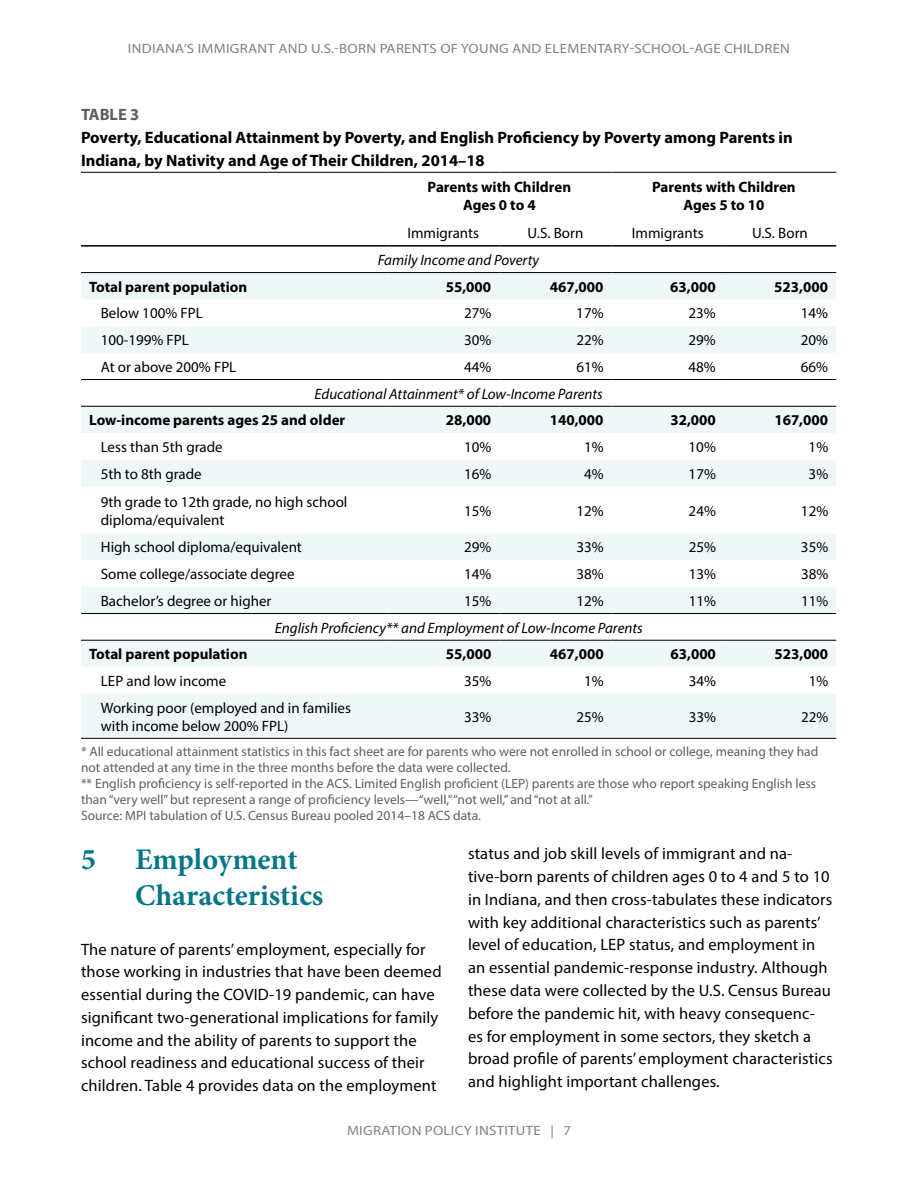
<style>
.page{position:relative;width:918px;height:1188px;background:#fff}
.page>*{position:absolute;margin:0;border:0;box-sizing:border-box;transform-origin:0 0}
.t1{font:700 30px/36px "Minion Pro";color:#037788}
.t2{font:16.5px/22.8px "Myriad Pro";letter-spacing:.01em;color:#000}
.t3{font:700 16.5px/22.8px "Myriad Pro";color:#000}
.t4{font:700 16.5px "Myriad Pro";color:#5f5f5f}
.t5{font:15px/18px "Myriad Pro";color:#000}
.t6{font:700 15px/18px "Myriad Pro";color:#000;text-align:center}
.t7{font:italic 15px "Myriad Pro";color:#000}
.t8{font:13.5px/16.2px "Myriad Pro";color:#5f5f5f}
.t9{font:13.5px "Myriad Pro";letter-spacing:.02em;color:#808285;scale:1.1 1}
</style>
<div class="page">
<svg style="left:81px;top:273px;width:755px;height:465px;fill:#f6fafa"></svg>
<hr style="left:81px;top:245px;width:306px;height:2px;background:#000">
<hr style="left:387px;top:245px;width:112px;height:2px;background:#000">
<hr style="left:499px;top:245px;width:113px;height:2px;background:#000">
<hr style="left:612px;top:245px;width:112px;height:2px;background:#000">
<hr style="left:724px;top:245px;width:112px;height:2px;background:#000">
<hr style="left:81px;top:172px;width:306px;height:1px;background:#000">
<hr style="left:387px;top:172px;width:112px;height:1px;background:#000">
<hr style="left:499px;top:172px;width:113px;height:1px;background:#000">
<hr style="left:612px;top:172px;width:112px;height:1px;background:#000">
<hr style="left:724px;top:172px;width:112px;height:1px;background:#000">
<hr style="left:81px;top:738px;width:306px;height:1px;background:#000">
<hr style="left:387px;top:738px;width:112px;height:1px;background:#000">
<hr style="left:499px;top:738px;width:113px;height:1px;background:#000">
<hr style="left:612px;top:738px;width:112px;height:1px;background:#000">
<hr style="left:724px;top:738px;width:112px;height:1px;background:#000">
<hr style="left:81px;top:272px;width:306px;height:1px;background:#000">
<hr style="left:387px;top:272px;width:112px;height:1px;background:#000">
<hr style="left:499px;top:272px;width:113px;height:1px;background:#000">
<hr style="left:612px;top:272px;width:112px;height:1px;background:#000">
<hr style="left:724px;top:272px;width:112px;height:1px;background:#000">
<hr style="left:81px;top:379px;width:306px;height:1px;background:#000">
<hr style="left:387px;top:379px;width:112px;height:1px;background:#000">
<hr style="left:499px;top:379px;width:113px;height:1px;background:#000">
<hr style="left:612px;top:379px;width:112px;height:1px;background:#000">
<hr style="left:724px;top:379px;width:112px;height:1px;background:#000">
<hr style="left:81px;top:406px;width:306px;height:1px;background:#000">
<hr style="left:387px;top:406px;width:112px;height:1px;background:#000">
<hr style="left:499px;top:406px;width:113px;height:1px;background:#000">
<hr style="left:612px;top:406px;width:112px;height:1px;background:#000">
<hr style="left:724px;top:406px;width:112px;height:1px;background:#000">
<hr style="left:81px;top:613px;width:306px;height:1px;background:#000">
<hr style="left:387px;top:613px;width:112px;height:1px;background:#000">
<hr style="left:499px;top:613px;width:113px;height:1px;background:#000">
<hr style="left:612px;top:613px;width:112px;height:1px;background:#000">
<hr style="left:724px;top:613px;width:112px;height:1px;background:#000">
<hr style="left:81px;top:640px;width:306px;height:1px;background:#000">
<hr style="left:387px;top:640px;width:112px;height:1px;background:#000">
<hr style="left:499px;top:640px;width:113px;height:1px;background:#000">
<hr style="left:612px;top:640px;width:112px;height:1px;background:#000">
<hr style="left:724px;top:640px;width:112px;height:1px;background:#000">
<p class="t9" style="left:128px;top:40px;width:603px">INDIANA’S IMMIGRANT AND U.S.-BORN PARENTS OF YOUNG AND ELEMENTARY-SCHOOL-AGE CHILDREN</p>
<p class="t4" style="left:81px;top:104px;width:60px">TABLE 3</p>
<p class="t3" style="left:81px;top:126px;width:713px">Poverty, Educational Attainment by Poverty, and English Proficiency by Poverty among Parents in<br>Indiana, by Nativity and Age of Their Children, 2014–18</p>
<p class="t6" style="left:428px;top:178px;width:145px">Parents with Children<br>Ages 0 to 4</p>
<p class="t6" style="left:652px;top:178px;width:145px">Parents with Children<br>Ages 5 to 10</p>
<p class="t5" style="left:407px;top:224px;width:73px">Immigrants</p>
<p class="t5" style="left:528px;top:224px;width:57px">U.S. Born</p>
<p class="t5" style="left:632px;top:224px;width:73px">Immigrants</p>
<p class="t5" style="left:752px;top:224px;width:57px">U.S. Born</p>
<p class="t7" style="left:378px;top:251px;width:163px">Family Income and Poverty</p>
<p class="t6" style="left:89px;top:277px;width:160px">Total parent population</p>
<p class="t6" style="left:446px;top:277px;width:47px">55,000</p>
<p class="t6" style="left:550px;top:277px;width:55px">467,000</p>
<p class="t6" style="left:670px;top:277px;width:47px">63,000</p>
<p class="t6" style="left:774px;top:277px;width:55px">523,000</p>
<p class="t5" style="left:101px;top:304px;width:104px">Below 100% FPL</p>
<p class="t5" style="left:464px;top:304px;width:29px">27%</p>
<p class="t5" style="left:576px;top:304px;width:29px">17%</p>
<p class="t5" style="left:689px;top:304px;width:29px">23%</p>
<p class="t5" style="left:801px;top:304px;width:29px">14%</p>
<p class="t5" style="left:101px;top:331px;width:90px">100-199% FPL</p>
<p class="t5" style="left:464px;top:331px;width:29px">30%</p>
<p class="t5" style="left:576px;top:331px;width:29px">22%</p>
<p class="t5" style="left:689px;top:331px;width:29px">29%</p>
<p class="t5" style="left:801px;top:331px;width:29px">20%</p>
<p class="t5" style="left:101px;top:358px;width:137px">At or above 200% FPL</p>
<p class="t5" style="left:464px;top:358px;width:29px">44%</p>
<p class="t5" style="left:576px;top:358px;width:29px">61%</p>
<p class="t5" style="left:689px;top:358px;width:29px">48%</p>
<p class="t5" style="left:801px;top:358px;width:29px">66%</p>
<p class="t7" style="left:315px;top:384px;width:290px">Educational Attainment* of Low-Income Parents</p>
<p class="t6" style="left:89px;top:411px;width:258px">Low-income parents ages 25 and older</p>
<p class="t6" style="left:446px;top:411px;width:47px">28,000</p>
<p class="t6" style="left:550px;top:411px;width:55px">140,000</p>
<p class="t6" style="left:670px;top:411px;width:47px">32,000</p>
<p class="t6" style="left:774px;top:411px;width:55px">167,000</p>
<p class="t5" style="left:101px;top:438px;width:123px">Less than 5th grade</p>
<p class="t5" style="left:464px;top:438px;width:29px">10%</p>
<p class="t5" style="left:584px;top:438px;width:21px">1%</p>
<p class="t5" style="left:689px;top:438px;width:29px">10%</p>
<p class="t5" style="left:809px;top:438px;width:21px">1%</p>
<p class="t5" style="left:101px;top:465px;width:102px">5th to 8th grade</p>
<p class="t5" style="left:464px;top:465px;width:29px">16%</p>
<p class="t5" style="left:584px;top:465px;width:21px">4%</p>
<p class="t5" style="left:689px;top:465px;width:29px">17%</p>
<p class="t5" style="left:809px;top:465px;width:21px">3%</p>
<p class="t5" style="left:101px;top:492px;width:248px">9th grade to 12th grade, no high school diploma/equivalent</p>
<p class="t5" style="left:464px;top:501px;width:29px">15%</p>
<p class="t5" style="left:576px;top:501px;width:29px">12%</p>
<p class="t5" style="left:689px;top:501px;width:29px">24%</p>
<p class="t5" style="left:801px;top:501px;width:29px">12%</p>
<p class="t5" style="left:101px;top:538px;width:203px">High school diploma/equivalent</p>
<p class="t5" style="left:464px;top:538px;width:29px">29%</p>
<p class="t5" style="left:576px;top:538px;width:29px">33%</p>
<p class="t5" style="left:689px;top:538px;width:29px">25%</p>
<p class="t5" style="left:801px;top:538px;width:29px">35%</p>
<p class="t5" style="left:101px;top:565px;width:195px">Some college/associate degree</p>
<p class="t5" style="left:464px;top:565px;width:29px">14%</p>
<p class="t5" style="left:576px;top:565px;width:29px">38%</p>
<p class="t5" style="left:689px;top:565px;width:29px">13%</p>
<p class="t5" style="left:801px;top:565px;width:29px">38%</p>
<p class="t5" style="left:101px;top:592px;width:172px">Bachelor’s degree or higher</p>
<p class="t5" style="left:464px;top:592px;width:29px">15%</p>
<p class="t5" style="left:576px;top:592px;width:29px">12%</p>
<p class="t5" style="left:689px;top:592px;width:29px">11%</p>
<p class="t5" style="left:801px;top:592px;width:29px">11%</p>
<p class="t7" style="left:275px;top:618px;width:369px">English Proficiency** and Employment of Low-Income Parents</p>
<p class="t6" style="left:89px;top:645px;width:160px">Total parent population</p>
<p class="t6" style="left:446px;top:645px;width:47px">55,000</p>
<p class="t6" style="left:550px;top:645px;width:55px">467,000</p>
<p class="t6" style="left:670px;top:645px;width:47px">63,000</p>
<p class="t6" style="left:774px;top:645px;width:55px">523,000</p>
<p class="t5" style="left:101px;top:672px;width:127px">LEP and low income</p>
<p class="t5" style="left:464px;top:672px;width:29px">35%</p>
<p class="t5" style="left:584px;top:672px;width:21px">1%</p>
<p class="t5" style="left:689px;top:672px;width:29px">34%</p>
<p class="t5" style="left:809px;top:672px;width:21px">1%</p>
<p class="t5" style="left:101px;top:698px;width:252px">Working poor (employed and in families with income below 200% FPL)</p>
<p class="t5" style="left:464px;top:707px;width:29px">33%</p>
<p class="t5" style="left:577px;top:707px;width:29px">25%</p>
<p class="t5" style="left:689px;top:707px;width:29px">33%</p>
<p class="t5" style="left:801px;top:707px;width:29px">22%</p>
<p class="t8" style="left:81px;top:743px;width:739px">* All educational attainment statistics in this fact sheet are for parents who were not enrolled in school or college, meaning they had not attended at any time in the three months before the data were collected.<br>** English proficiency is self-reported in the ACS. Limited English proficient (LEP) parents are those who report speaking English less than “very well” but represent a range of proficiency levels—“well,” “not well,” and “not at all.”<br>Source: MPI tabulation of U.S. Census Bureau pooled 2014–18 ACS data.</p>
<h1 class="t1" style="left:81px;top:841px;width:16px">5</h1>
<h1 class="t1" style="left:135px;top:841px;width:190px">Employment<br>Characteristics</h1>
<p class="t2" style="left:81px;top:937px;width:362px">The nature of parents’ employment, especially for those working in industries that have been deemed essential during the COVID-19 pandemic, can have significant two-generational implications for family income and the ability of parents to support the school readiness and educational success of their children. Table 4 provides data on the employment</p>
<p class="t2" style="left:468px;top:842px;width:366px">status and job skill levels of immigrant and na&shy;tive-born parents of children ages 0 to 4 and 5 to 10 in Indiana, and then cross-tabulates these indicators with key additional characteristics such as parents’ level of education, LEP status, and employment in an essential pandemic-response industry. Although these data were collected by the U.S. Census Bureau before the pandemic hit, with heavy consequenc&shy;es for employment in some sectors, they sketch a broad profile of parents’ employment characteristics and highlight important challenges.</p>
<p class="t9" style="left:347px;top:1122px;width:205px">MIGRATION POLICY INSTITUTE | 7</p>
</div>
